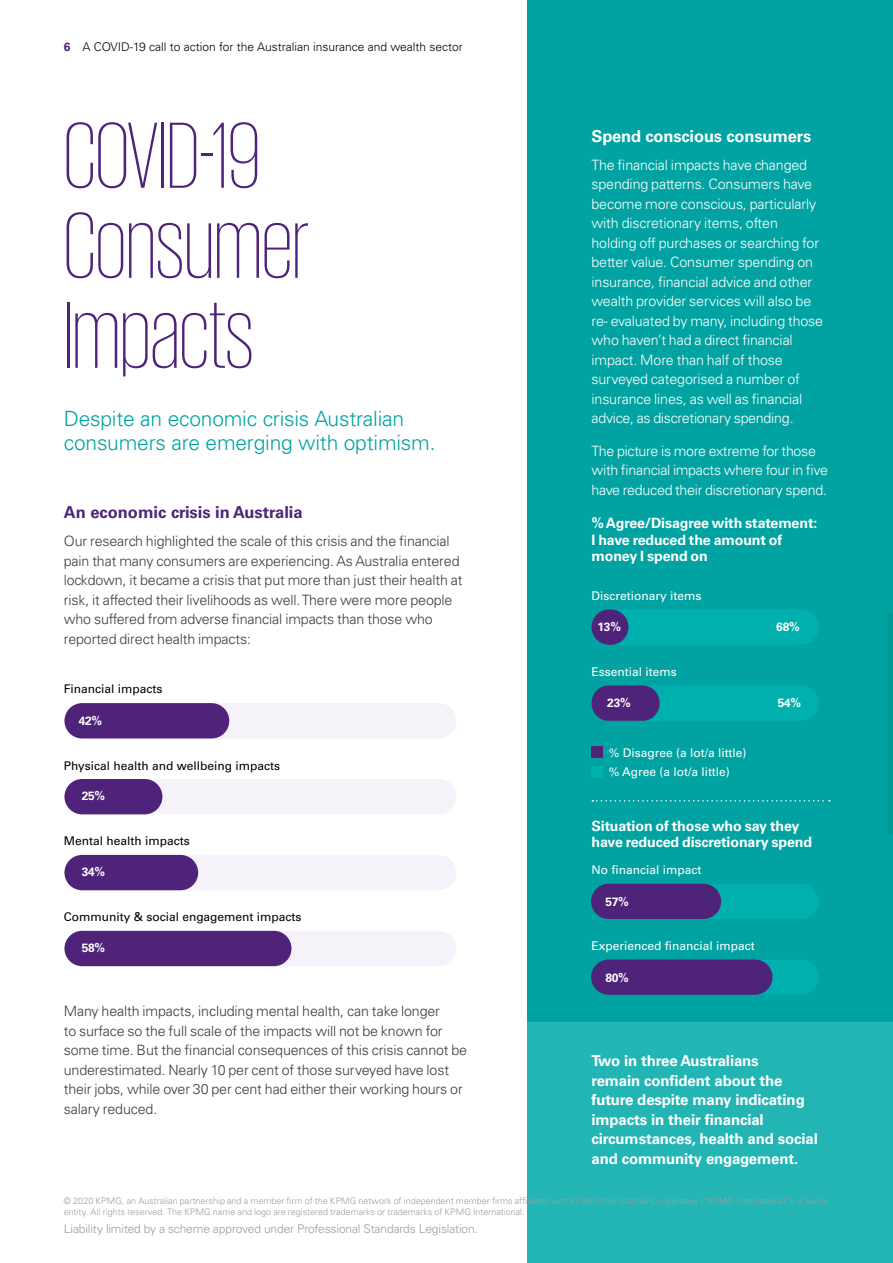
<style>
.page{position:relative;width:893px;height:1263px;background:#fff}
.page>*{position:absolute;margin:0;border:0;box-sizing:border-box;transform-origin:0 0}
.t1{font:200 96px/90px "KPMG";color:#4e2379}
.t2{font:300 21px/24px "Univers LT Std";letter-spacing:-.01em;color:#00a3a1}
.t3{font:700 16.5px "Univers LT Std";color:#4e2379}
.t4{font:700 16.5px "Univers LT Std";letter-spacing:-.01em;color:#fff}
.t5{font:700 15px/19.5px "Univers LT Std";letter-spacing:-.01em;color:#fff}
.t6{font:300 14.25px/19.5px "Univers LT Std";letter-spacing:-.01em;color:#3c3c3b}
.t7{font:300 14.25px/19.5px "Univers LT Std";letter-spacing:-.01em;color:#fff}
.t8{font:700 14.25px/16.5px "Univers LT Std";letter-spacing:-.01em;color:#fff}
.t9{font:12px/19.5px "Univers LT Std";color:#fff}
.t10{font:12px "Univers LT Std";color:#000}
.t11{font:300 12px "Univers LT Std";letter-spacing:-.01em;color:#9d9d9c}
.t12{font:300 12px "Univers LT Std";color:#000}
.t13{font:700 12px "Univers LT Std";letter-spacing:-.02em;color:#fff}
.t14{font:300 9px/10.8px "Univers LT Std";color:#9d9d9c}
.s1{font-weight:700;color:#4e2379}
</style>
<div class="page">
<div style="left:527px;top:1021px;width:366px;height:242px;background:#23b5b4"></div>
<div style="left:527px;top:0;width:366px;height:1021px;background:#00a3a1"></div>
<div style="left:149px;top:779px;width:307px;height:35px;background:#f5f2f9"></div>
<div style="left:216px;top:703px;width:240px;height:35px;background:#f5f2f9"></div>
<div style="left:185px;top:855px;width:271px;height:35px;background:#f5f2f9"></div>
<div style="left:278px;top:931px;width:178px;height:35px;background:#f5f2f9"></div>
<div style="left:64px;top:779px;width:98px;height:35px;background:#4e2379;border-radius:18px"></div>
<div style="left:64px;top:855px;width:134px;height:35px;background:#4e2379;border-radius:18px"></div>
<div style="left:64px;top:931px;width:227px;height:35px;background:#4e2379;border-radius:18px"></div>
<div style="left:64px;top:703px;width:165px;height:35px;background:#4e2379;border-radius:18px"></div>
<div style="left:591px;top:747px;width:12px;height:11px;background:#4e2379"></div>
<div style="left:591px;top:766px;width:12px;height:11px;background:#00b0af"></div>
<svg style="left:592px;top:800px;width:238px;height:1px"></svg>
<div style="left:648px;top:686px;width:170px;height:35px;background:#00b0af"></div>
<div style="left:617px;top:610px;width:201px;height:34px;background:#00b0af"></div>
<div style="left:591px;top:685px;width:69px;height:36px;background:#4e2379;border-radius:17px"></div>
<div style="left:591px;top:609px;width:37px;height:36px;background:#4e2379;border-radius:18px"></div>
<svg style="left:759px;top:960px;width:59px;height:35px"></svg>
<div style="left:591px;top:959px;width:181px;height:36px;background:#4e2379;border-radius:18px"></div>
<div style="left:708px;top:884px;width:110px;height:35px;background:#00b0af"></div>
<div style="left:591px;top:884px;width:130px;height:35px;background:#4e2379;border-radius:18px"></div>
<div style="left:888px;top:614px;width:5px;height:220px;background:#009892"></div>
<p class="t12" style="left:64px;top:40px;width:401px"><span class="s1">6</span> A COVID-19 call to action for the Australian insurance and wealth sector</p>
<h1 class="t1" style="left:64px;top:108px;width:247px">COVID-19<br>Consumer<br>Impacts</h1>
<h2 class="t2" style="left:64px;top:406px;width:373px">Despite an economic crisis Australian consumers are emerging with optimism.</h2>
<p class="t3" style="left:64px;top:503px;width:240px">An economic crisis in Australia</p>
<p class="t6" style="left:64px;top:531px;width:400px">Our research highlighted the scale of this crisis and the financial pain that many consumers are experiencing. As Australia entered lockdown, it became a crisis that put more than just their health at risk, it affected their livelihoods as well. There were more people who suffered from adverse financial impacts than those who reported direct health impacts:</p>
<p class="t10" style="left:64px;top:682px;width:100px">Financial impacts</p>
<p class="t13" style="left:79px;top:714px;width:25px">42%</p>
<p class="t10" style="left:64px;top:759px;width:218px">Physical health and wellbeing impacts</p>
<p class="t13" style="left:82px;top:789px;width:25px">25%</p>
<p class="t10" style="left:64px;top:834px;width:128px">Mental health impacts</p>
<p class="t13" style="left:82px;top:865px;width:25px">34%</p>
<p class="t10" style="left:64px;top:910px;width:239px">Community &amp; social engagement impacts</p>
<p class="t13" style="left:82px;top:941px;width:25px">58%</p>
<p class="t6" style="left:64px;top:1002px;width:405px">Many health impacts, including mental health, can take longer<br>to surface so the full scale of the impacts will not be known for some time. But the financial consequences of this crisis cannot be underestimated. Nearly 10 per cent of those surveyed have lost their jobs, while over 30 per cent had either their working hours or salary reduced.</p>
<p class="t4" style="left:591px;top:126px;width:221px">Spend conscious consumers</p>
<p class="t7" style="left:591px;top:155px;width:233px">The financial impacts have changed spending patterns. Consumers have become more conscious, particularly with discretionary items, often holding off purchases or searching for better value. Consumer spending on insurance, financial advice and other wealth provider services will also be re- evaluated by many, including those who haven’t had a direct financial impact. More than half of those surveyed categorised a number of insurance lines, as well as financial advice, as discretionary spending.</p>
<p class="t7" style="left:591px;top:441px;width:238px">The picture is more extreme for those with financial impacts where four in five have reduced their discretionary spend.</p>
<p class="t8" style="left:591px;top:515px;width:227px">% Agree/Disagree with statement:<br>I have reduced the amount of money I spend on</p>
<p class="t9" style="left:591px;top:586px;width:112px">Discretionary items</p>
<p class="t13" style="left:597px;top:620px;width:25px">13%</p>
<p class="t9" style="left:591px;top:662px;width:87px">Essential items</p>
<p class="t13" style="left:607px;top:696px;width:25px">23%</p>
<p class="t9" style="left:609px;top:743px;width:139px">% Disagree (a lot/a little) % Agree (a lot/a little)</p>
<p class="t13" style="left:776px;top:620px;width:25px">68%</p>
<p class="t13" style="left:778px;top:696px;width:25px">54%</p>
<p class="t8" style="left:591px;top:818px;width:222px">Situation of those who say they have reduced discretionary spend</p>
<p class="t9" style="left:591px;top:860px;width:112px">No financial impact</p>
<p class="t13" style="left:605px;top:894px;width:25px">57%</p>
<p class="t9" style="left:591px;top:936px;width:165px">Experienced financial impact</p>
<p class="t13" style="left:605px;top:970px;width:25px">80%</p>
<p class="t5" style="left:591px;top:1051px;width:228px">Two in three Australians<br>remain confident about the future despite many indicating impacts in their financial circumstances, health and social and community engagement.</p>
<p class="t14" style="left:64px;top:1195px;width:766px">© 2020 KPMG, an Australian partnership and a member firm of the KPMG network of independent member firms affiliated with KPMG International Cooperative (“KPMG International”), a Swiss entity. All rights reserved. The KPMG name and logo are registered trademarks or trademarks of KPMG International.</p>
<p class="t11" style="left:64px;top:1222px;width:416px">Liability limited by a scheme approved under Professional Standards Legislation.</p>
</div>
